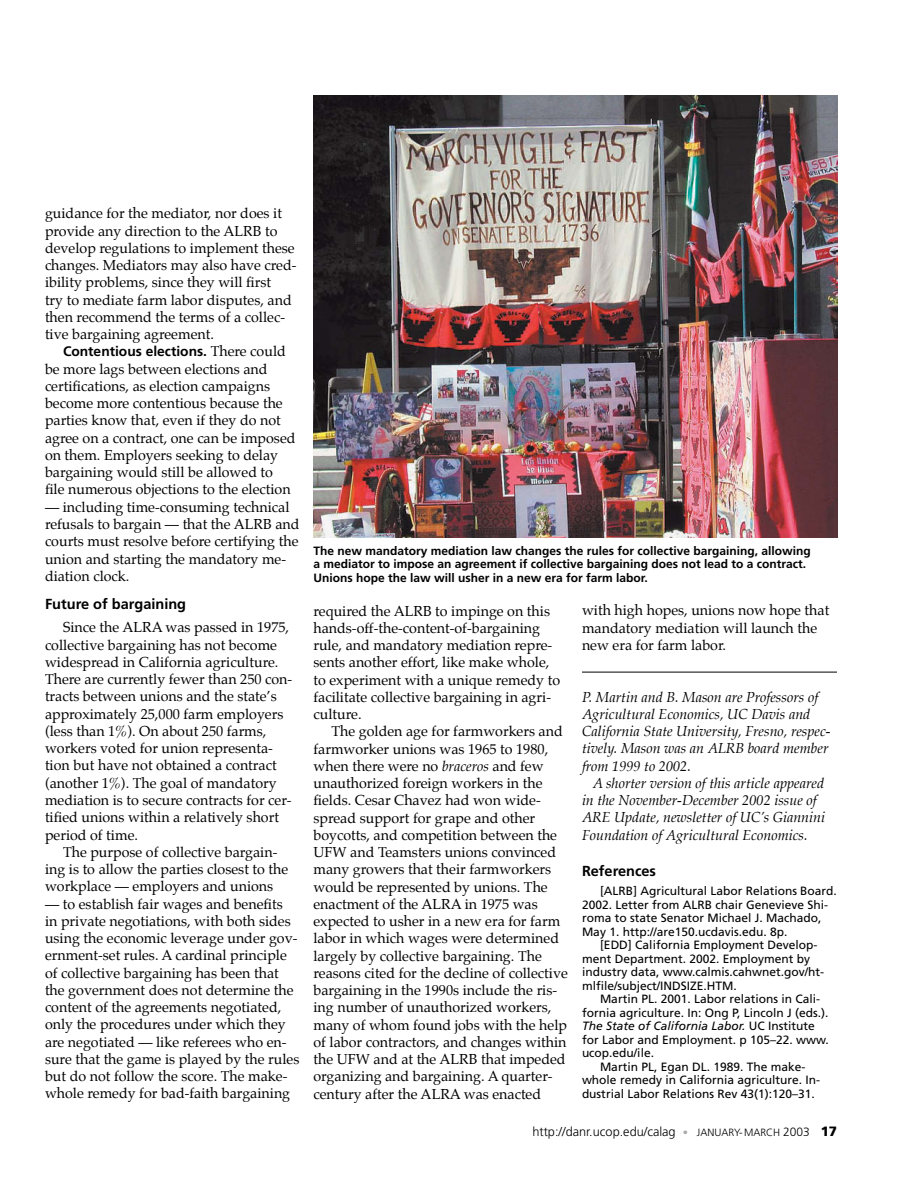
<style>
.page{position:relative;width:918px;height:1188px;background:#fff}
.page>*{position:absolute;margin:0;border:0;box-sizing:border-box;transform-origin:0 0}
.t1{font:700 14.55px "Frutiger";color:#000}
.t2{font:14.25px/17.2px "Palatino";color:#000}
.t3{font:italic 14.25px/17.2px "Palatino";color:#000}
.t4{font:700 13.8px "Frutiger";color:#000}
.t5{font:300 12.75px "Frutiger";color:#000}
.t6{font:12px "Frutiger";color:#000}
.t7{font:700 12px/13.5px "Frutiger";color:#000}
.t8{font:italic 12px "Frutiger";color:#000}
.s1{font-family:"Palatino";font-weight:400;font-size:14.25px}
.s2{font-style:italic}
.s3{font-style:normal}
.s4{font-size:10.5px;color:#a7a9ac}
.s5{font-size:10.5px}
.s6{font-size:12px}
.s7{font-weight:900;font-size:13.5px}
</style>
<div class="page">
<hr style="left:582px;top:672px;width:255px;height:1px;background:#000">
<img style="left:314px;top:95px;width:524px;height:443px">
<p class="t2" style="left:45px;top:206px;width:253px">guidance for the mediator, nor does it provide any direction to the ALRB to develop regulations to implement these changes. Mediators may also have cred&shy;ibility problems, since they will first<br>try to mediate farm labor disputes, and then recommend the terms of a collec&shy;tive bargaining agreement.</p>
<p class="t4" style="left:63px;top:344px;width:224px">Contentious elections. <span class="s1">There could</span></p>
<p class="t2" style="left:45px;top:361px;width:252px">be more lags between elections and certifications, as election campaigns become more contentious because the parties know that, even if they do not agree on a contract, one can be imposed on them. Employers seeking to delay bargaining would still be allowed to file numerous objections to the election</p>
<p class="t2" style="left:45px;top:499px;width:256px">— including time-consuming technical refusals to bargain — that the ALRB and courts must resolve before certifying the union and starting the mandatory me&shy;diation clock.</p>
<p class="t1" style="left:45px;top:596px;width:143px">Future of bargaining</p>
<p class="t2" style="left:45px;top:620px;width:249px;text-indent:18px">Since the ALRA was passed in 1975, collective bargaining has not become widespread in California agriculture.<br>There are currently fewer than 250 con&shy;tracts between unions and the state’s approximately 25,000 farm employers (less than 1%). On about 250 farms, workers voted for union representa&shy;tion but have not obtained a contract (another 1%). The goal of mandatory mediation is to secure contracts for cer&shy;tified unions within a relatively short period of time.</p>
<p class="t2" style="left:45px;top:844px;width:245px;text-indent:18px">The purpose of collective bargain&shy;ing is to allow the parties closest to the workplace — employers and unions</p>
<p class="t2" style="left:45px;top:896px;width:256px">— to establish fair wages and benefits<br>in private negotiations, with both sides using the economic leverage under gov&shy;ernment-set rules. A cardinal principle of collective bargaining has been that the government does not determine the content of the agreements negotiated, only the procedures under which they are negotiated — like referees who en&shy;sure that the game is played by the rules but do not follow the score. The make&shy;whole remedy for bad-faith bargaining</p>
<p class="t7" style="left:314px;top:544px;width:499px">The new mandatory mediation law changes the rules for collective bargaining, allowing a mediator to impose an agreement if collective bargaining does not lead to a contract.<br>Unions hope the law will usher in a new era for farm labor.</p>
<p class="t2" style="left:314px;top:603px;width:248px">required the ALRB to impinge on this hands-off-the-content-of-bargaining rule, and mandatory mediation repre&shy;sents another effort, like make whole, to experiment with a unique remedy to facilitate collective bargaining in agri&shy;culture.</p>
<p class="t2" style="left:314px;top:724px;width:256px;text-indent:18px">The golden age for farmworkers and farmworker unions was 1965 to 1980, when there were no <span class="s2">braceros</span> and few unauthorized foreign workers in the fields. Cesar Chavez had won wide&shy;spread support for grape and other boycotts, and competition between the UFW and Teamsters unions convinced many growers that their farmworkers would be represented by unions. The enactment of the ALRA in 1975 was expected to usher in a new era for farm labor in which wages were determined largely by collective bargaining. The reasons cited for the decline of collective bargaining in the 1990s include the ris&shy;ing number of unauthorized workers, many of whom found jobs with the help of labor contractors, and changes within the UFW and at the ALRB that impeded organizing and bargaining. A quarter&shy;century after the ALRA was enacted</p>
<p class="t2" style="left:582px;top:603px;width:249px">with high hopes, unions now hope that mandatory mediation will launch the new era for farm labor.</p>
<p class="t3" style="left:582px;top:690px;width:250px">P. Martin and B. Mason are Professors of Agricultural Economics, UC Davis and California State University, Fresno, respec&shy;tively. Mason was an ALRB board member from 1999 to 2002.</p>
<p class="t3" style="left:582px;top:776px;width:245px;text-indent:11px">A shorter version of this article appeared in the November-December 2002 issue of ARE Update, newsletter of UC’s Giannini Foundation of Agricultural Economics.</p>
<p class="t1" style="left:582px;top:862px;width:76px">References</p>
<p class="t6" style="left:600px;top:884px;width:238px">[ALRB] Agricultural Labor Relations Board.</p>
<p class="t6" style="left:582px;top:897px;width:248px">2002. Letter from ALRB chair Genevieve Shi-</p>
<p class="t6" style="left:582px;top:911px;width:241px">roma to state Senator Michael J. Machado,</p>
<p class="t6" style="left:582px;top:924px;width:207px">May 1. http://are150.ucdavis.edu. 8p.</p>
<p class="t6" style="left:600px;top:938px;width:219px">[EDD] California Employment Develop-</p>
<p class="t6" style="left:582px;top:951px;width:230px">ment Department. 2002. Employment by</p>
<p class="t6" style="left:582px;top:965px;width:244px">industry data, www.calmis.cahwnet.gov/ht-</p>
<p class="t6" style="left:582px;top:978px;width:156px">mlfile/subject/INDSIZE.HTM.</p>
<p class="t6" style="left:600px;top:992px;width:222px">Martin PL. 2001. Labor relations in Cali-</p>
<p class="t6" style="left:582px;top:1005px;width:248px">fornia agriculture. In: Ong P, Lincoln J (eds.).</p>
<p class="t8" style="left:582px;top:1019px;width:234px">The State of California Labor. <span class="s3">UC Institute</span></p>
<p class="t6" style="left:582px;top:1032px;width:248px">for Labor and Employment. p 105–22. www.</p>
<p class="t6" style="left:582px;top:1046px;width:74px">ucop.edu/ile.</p>
<p class="t6" style="left:600px;top:1059px;width:207px">Martin PL, Egan DL. 1989. The make-</p>
<p class="t6" style="left:582px;top:1073px;width:240px">whole remedy in California agriculture. In-</p>
<p class="t6" style="left:582px;top:1086px;width:234px">dustrial Labor Relations Rev 43(1):120–31.</p>
<p class="t5" style="left:532px;top:1124px;width:306px">http://danr.ucop.edu/calag <span class="s4">•</span> <span class="s5">JANUARY-MARCH</span> <span class="s6">2003</span> <span class="s7">17</span></p>
</div>
